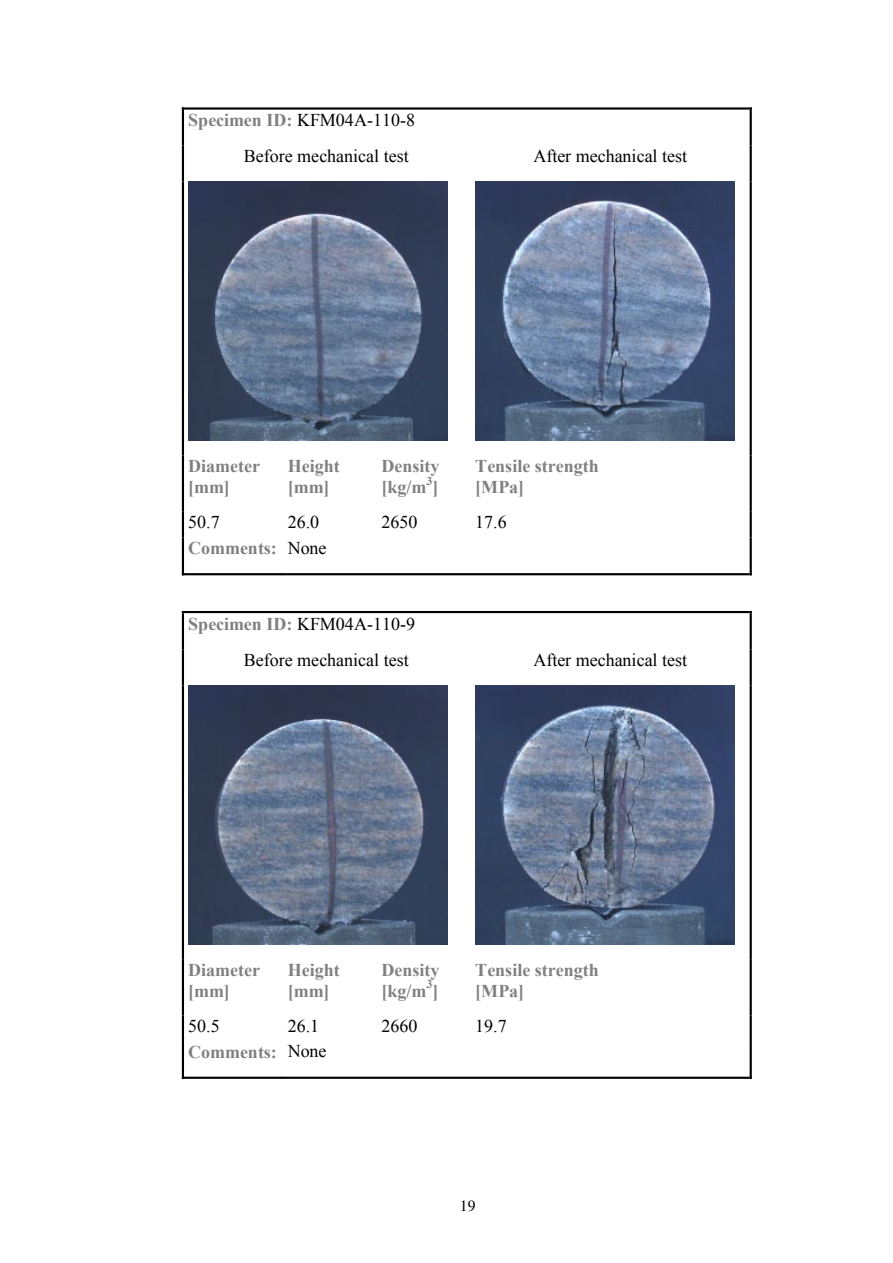
<style>
.page{position:relative;width:893px;height:1263px;background:#fff}
.page>*{position:absolute;margin:0;border:0;box-sizing:border-box;transform-origin:0 0}
.t1{font:18px/35.7px "Times New Roman";color:#000}
.t2{font:700 18px/20.9px "Times New Roman";color:#808080}
.t3{font:15.75px "Times";color:#000}
.t4{font:700 12px "Times New Roman";color:#808080}
.s1{font-weight:700;color:#808080}
.s2{font-weight:400;color:#000}
</style>
<div class="page">
<hr style="left:182px;top:107px;width:568px;height:3px;background:#000">
<hr style="left:182px;top:110px;width:2px;height:36px;background:#000">
<hr style="left:750px;top:110px;width:2px;height:36px;background:#000">
<hr style="left:182px;top:146px;width:2px;height:36px;background:#000">
<hr style="left:750px;top:146px;width:2px;height:36px;background:#000">
<img style="left:188px;top:181px;width:259px;height:259px">
<img style="left:475px;top:181px;width:259px;height:259px">
<hr style="left:182px;top:182px;width:2px;height:273px;background:#000">
<hr style="left:750px;top:182px;width:2px;height:273px;background:#000">
<hr style="left:182px;top:455px;width:2px;height:57px;background:#000">
<hr style="left:750px;top:455px;width:2px;height:57px;background:#000">
<hr style="left:182px;top:512px;width:2px;height:25px;background:#000">
<hr style="left:750px;top:512px;width:2px;height:25px;background:#000">
<hr style="left:182px;top:537px;width:2px;height:38px;background:#000">
<hr style="left:182px;top:573px;width:100px;height:2px;background:#000">
<hr style="left:281px;top:573px;width:469px;height:2px;background:#000">
<hr style="left:750px;top:537px;width:2px;height:38px;background:#000">
<hr style="left:182px;top:611px;width:568px;height:2px;background:#000">
<hr style="left:182px;top:613px;width:2px;height:36px;background:#000">
<hr style="left:750px;top:613px;width:2px;height:36px;background:#000">
<hr style="left:182px;top:649px;width:2px;height:36px;background:#000">
<hr style="left:750px;top:649px;width:2px;height:36px;background:#000">
<img style="left:188px;top:685px;width:259px;height:259px">
<img style="left:475px;top:685px;width:259px;height:259px">
<hr style="left:182px;top:685px;width:2px;height:274px;background:#000">
<hr style="left:750px;top:685px;width:2px;height:274px;background:#000">
<hr style="left:182px;top:959px;width:2px;height:56px;background:#000">
<hr style="left:750px;top:959px;width:2px;height:56px;background:#000">
<hr style="left:182px;top:1015px;width:2px;height:26px;background:#000">
<hr style="left:750px;top:1015px;width:2px;height:26px;background:#000">
<hr style="left:182px;top:1041px;width:2px;height:38px;background:#000">
<hr style="left:182px;top:1077px;width:100px;height:2px;background:#000">
<hr style="left:281px;top:1077px;width:469px;height:2px;background:#000">
<hr style="left:750px;top:1041px;width:2px;height:38px;background:#000">
<p class="t1" style="left:244px;top:102px;width:173px;text-indent:-56px"><span class="s1">Specimen ID:</span> KFM04A-110-8<br>Before mechanical test</p>
<p class="t1" style="left:533px;top:138px;width:155px">After mechanical test</p>
<p class="t2" style="left:188px;top:455px;width:73px">Diameter [mm]</p>
<p class="t2" style="left:288px;top:455px;width:54px">Height [mm]</p>
<p class="t2" style="left:381px;top:455px;width:60px">Density [kg/m ]</p>
<p class="t4" style="left:426px;top:472px;width:8px">3</p>
<p class="t2" style="left:475px;top:455px;width:125px">Tensile strength [MPa]</p>
<p class="t1" style="left:188px;top:504px;width:33px">50.7</p>
<p class="t1" style="left:288px;top:504px;width:33px">26.0</p>
<p class="t1" style="left:381px;top:504px;width:37px">2650</p>
<p class="t1" style="left:475px;top:504px;width:33px">17.6</p>
<p class="t2" style="left:188px;top:537px;width:140px">Comments: <span class="s2">None</span></p>
<p class="t1" style="left:244px;top:606px;width:173px;text-indent:-56px"><span class="s1">Specimen ID:</span> KFM04A-110-9<br>Before mechanical test</p>
<p class="t1" style="left:533px;top:641px;width:155px">After mechanical test</p>
<p class="t2" style="left:188px;top:959px;width:73px">Diameter [mm]</p>
<p class="t2" style="left:288px;top:959px;width:54px">Height [mm]</p>
<p class="t2" style="left:381px;top:959px;width:60px">Density [kg/m ]</p>
<p class="t4" style="left:426px;top:976px;width:8px">3</p>
<p class="t2" style="left:475px;top:959px;width:125px">Tensile strength [MPa]</p>
<p class="t1" style="left:188px;top:1008px;width:33px">50.5</p>
<p class="t1" style="left:288px;top:1008px;width:33px">26.1</p>
<p class="t1" style="left:381px;top:1008px;width:37px">2660</p>
<p class="t1" style="left:475px;top:1008px;width:33px">19.7</p>
<p class="t2" style="left:188px;top:1041px;width:140px">Comments: <span class="s2">None</span></p>
<p class="t3" style="left:460px;top:1197px;width:17px">19</p>
</div>
